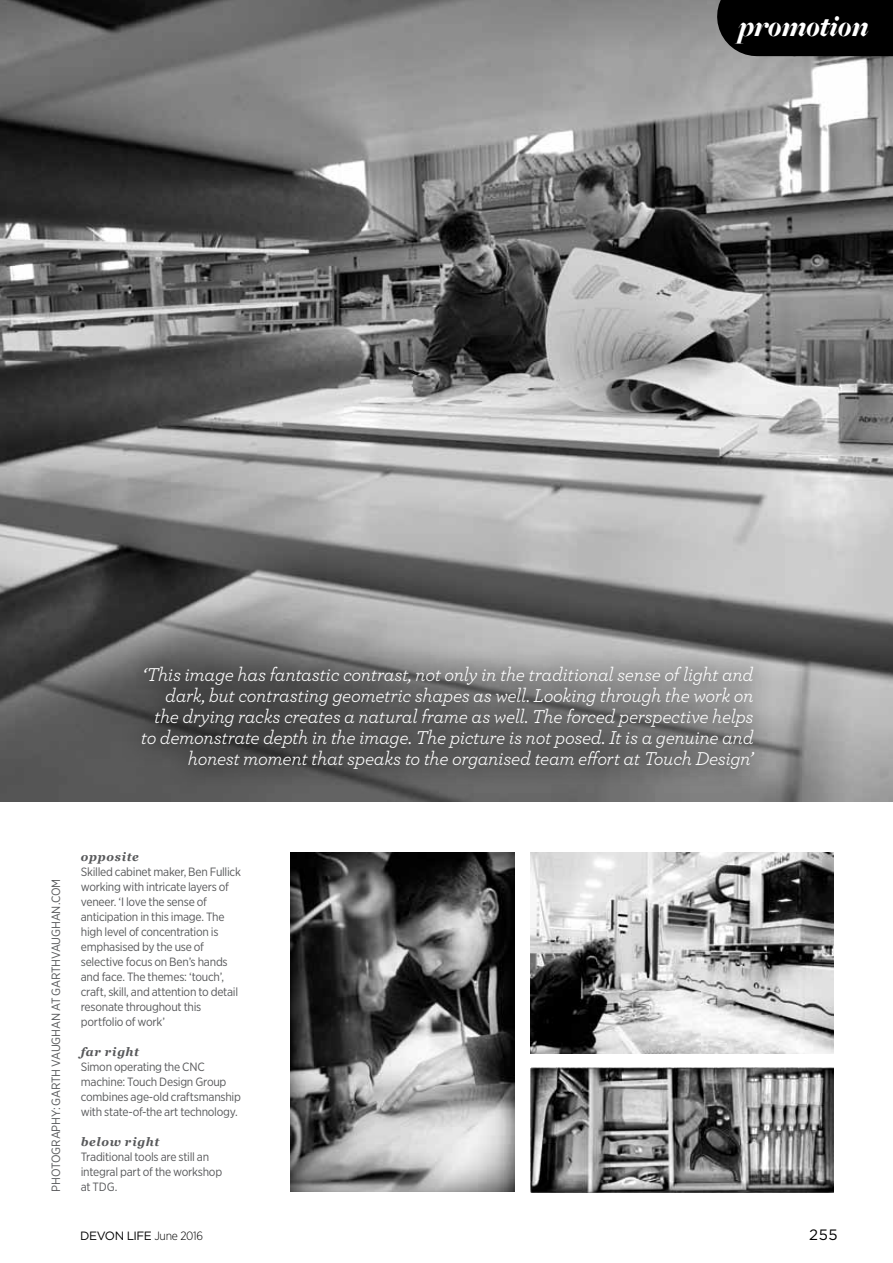
<style>
.page{position:relative;width:893px;height:1263px;background:#fff}
.page>*{position:absolute;margin:0;border:0;box-sizing:border-box;transform-origin:0 0}
.t1{font:italic 900 30px "Freight Big Pro";color:#fff}
.t2{font:italic 19.5px/21px "Archer";letter-spacing:-.02em;color:#fff;text-align:right}
.t3{font:15px "Gotham";color:#000}
.t4{font:12px/15px "Gotham Narrow";letter-spacing:-.02em;color:#58595b}
.t5{font:italic 700 12px "Georgia";letter-spacing:.055em;color:#58595b}
.t6{font:12px "Gotham";letter-spacing:-.035em;color:#000}
.s1{font-family:"Gotham Narrow";font-weight:300}
</style>
<div class="page">
<img style="left:0;top:0;width:893px;height:801px">
<div style="left:757px;top:0;width:136px;height:56px;background:#000"></div>
<img style="left:290px;top:852px;width:224px;height:339px">
<img style="left:530px;top:1068px;width:303px;height:124px">
<img style="left:530px;top:852px;width:303px;height:202px">
<div style="left:117px;top:641px;width:654px;height:146px;background:#000;opacity:.75"></div>
<h1 class="t1" style="left:738px;top:7px;width:132px">promotion</h1>
<p class="t2" style="left:141px;top:663px;width:614px">‘This image has fantastic contrast, not only in the traditional sense of light and dark, but contrasting geometric shapes as well. Looking through the work on the drying racks creates a natural frame as well. The forced perspective helps to demonstrate depth in the image. The picture is not posed. It is a genuine and honest moment that speaks to the organised team effort at Touch Design’</p>
<p class="t4" style="left:48px;top:1191px;width:314px;rotate:-90deg">PHOTOGRAPHY: GARTH VAUGHAN AT GARTHVAUGHAN.COM</p>
<p class="t5" style="left:81px;top:850px;width:60px">opposite</p>
<p class="t4" style="left:81px;top:864px;width:162px">Skilled cabinet maker, Ben Fullick working with intricate layers of veneer. ‘I love the sense of anticipation in this image. The high level of concentration is emphasised by the use of selective focus on Ben’s hands and face. The themes: ‘touch’, craft, skill, and attention to detail resonate throughout this portfolio of work’</p>
<p class="t5" style="left:81px;top:1045px;width:60px">far right</p>
<p class="t4" style="left:81px;top:1059px;width:162px">Simon operating the CNC machine: Touch Design Group combines age-old craftsmanship with state-of-the art technology.</p>
<p class="t5" style="left:81px;top:1135px;width:80px">below right</p>
<p class="t4" style="left:81px;top:1149px;width:143px">Traditional tools are still an integral part of the workshop</p>
<p class="t4" style="left:81px;top:1179px;width:38px">at TDG.</p>
<p class="t6" style="left:80px;top:1228px;width:124px">DEVON LIFE <span class="s1">June 2016</span></p>
<p class="t3" style="left:809px;top:1225px;width:30px">255</p>
</div>
